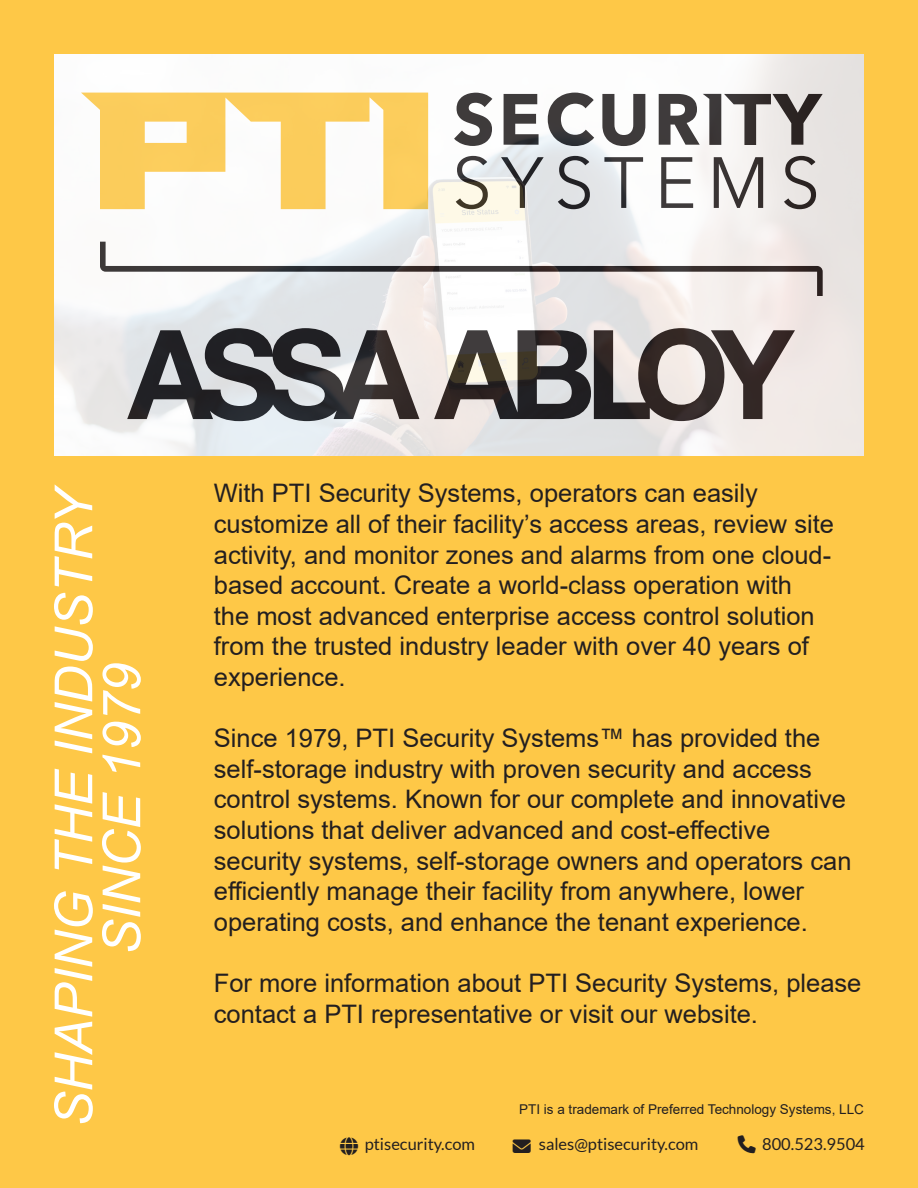
<style>
.page{position:relative;width:918px;height:1188px;background:#fec847}
.page>*{position:absolute;margin:0;border:0;box-sizing:border-box;transform-origin:0 0}
.t1{font:italic 52.5px/48px "Arial";letter-spacing:-.005em;color:#fff;text-align:center}
.t2{font:25.5px/30.6px "Arial";color:#231f20}
.t3{font:18px "Font Awesome 6 Free Solid";color:#231f20}
.t4{font:16.5px "Lato";color:#231f20}
.t5{font:13.5px "Arial";color:#231f20}
</style>
<div class="page">
<svg style="left:54px;top:54px;width:810px;height:402px;background:#f1f0ef"></svg>
<svg style="left:454px;top:93px;width:38px;height:53px;background:#8f8d8d"></svg>
<svg style="left:504px;top:94px;width:35px;height:51px;background:#757474"></svg>
<svg style="left:548px;top:93px;width:46px;height:53px;background:#9c9b9c"></svg>
<svg style="left:602px;top:94px;width:43px;height:52px;background:#8c8a8a"></svg>
<svg style="left:456px;top:156px;width:32px;height:53px;background:#bcb9b1"></svg>
<svg style="left:501px;top:157px;width:43px;height:51px;background:#c3c4c2"></svg>
<svg style="left:558px;top:156px;width:32px;height:53px;background:#a5a6a9"></svg>
<svg style="left:604px;top:157px;width:39px;height:51px;background:#cbcccd"></svg>
<svg style="left:661px;top:157px;width:32px;height:51px;background:#b5b3b3"></svg>
<svg style="left:714px;top:157px;width:49px;height:51px;background:#aca8a7"></svg>
<svg style="left:784px;top:156px;width:32px;height:53px;background:#ada8a6"></svg>
<svg style="left:81px;top:93px;width:347px;height:116px;background:#fbdf9c"></svg>
<svg style="left:659px;top:94px;width:164px;height:51px;background:#9a9696"></svg>
<svg style="left:127px;top:328px;width:668px;height:93px;background:#888584"></svg>
<svg style="left:100px;top:242px;width:723px;height:54px;background:#dcdada"></svg>
<h1 class="t1" style="left:51px;top:1127px;width:644px;rotate:-90deg">SHAPING THE INDUSTRY<br>SINCE 1979</h1>
<p class="t2" style="left:214px;top:478px;width:622px">With PTI Security Systems, operators can easily customize all of their facility’s access areas, review site activity, and monitor zones and alarms from one cloud&shy;based account. Create a world-class operation with<br>the most advanced enterprise access control solution from the trusted industry leader with over 40 years of experience.</p>
<p class="t2" style="left:214px;top:723px;width:639px">Since 1979, PTI Security Systems™ has provided the self-storage industry with proven security and access control systems. Known for our complete and innovative solutions that deliver advanced and cost-effective security systems, self-storage owners and operators can efficiently manage their facility from anywhere, lower operating costs, and enhance the tenant experience.</p>
<p class="t2" style="left:214px;top:968px;width:649px">For more information about PTI Security Systems, please contact a PTI representative or visit our website.</p>
<p class="t5" style="left:519px;top:1100px;width:346px">PTI is a trademark of Preferred Technology Systems, LLC</p>
<p class="t4" style="left:340px;top:1135px;width:137px">●□ ptisecurity.com</p>
<p class="t4" style="left:539px;top:1135px;width:161px">sales@ptisecurity.com</p>
<p class="t4" style="left:738px;top:1135px;width:128px">□■ 800.523.9504</p>
<p class="t3" style="left:513px;top:1137px;width:20px">■❖●□</p>
</div>
